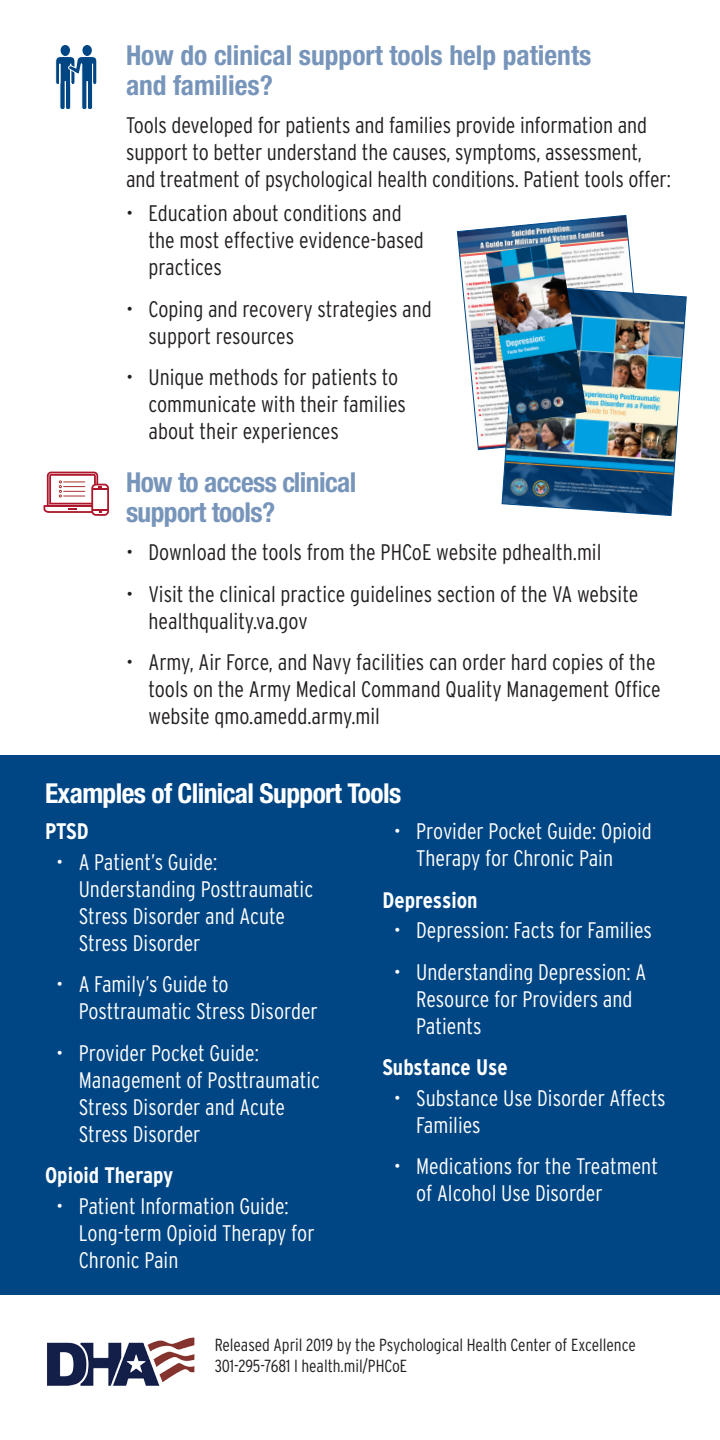
<style>
.page{position:relative;width:720px;height:1440px;background:#fff}
.page>*{position:absolute;margin:0;border:0;box-sizing:border-box;transform-origin:0 0}
.t1{font:700 condensed 27.5px/30.2px "Helvetica Neue LT Std";color:#7795ba}
.t2{font:700 condensed 27.5px/30.2px "Helvetica Neue LT Std";letter-spacing:-.02em;color:#7795ba}
.t3{font:700 condensed 27.5px "Helvetica Neue LT Std";letter-spacing:-.02em;color:#fff}
.t4{font:300 condensed 22.5px/27px "Interstate";color:#231f20}
.t5{font:300 condensed 22.5px/27px "Interstate";color:#fff}
.t6{font:700 condensed 22.5px "Interstate";color:#fff}
.t7{font:300 condensed 17.5px/21px "Interstate";letter-spacing:-.005em;color:#231f20}
</style>
<div class="page">
<div style="left:0;top:755px;width:720px;height:540px;background:#004684"></div>
<svg style="left:55px;top:45px;width:42px;height:65px"></svg>
<svg style="left:44px;top:472px;width:65px;height:44px"></svg>
<img style="left:47px;top:1337px;width:148px;height:49px">
<svg style="left:457px;top:215px;width:176px;height:235px"></svg>
<img style="left:501px;top:284px;width:186px;height:232px">
<img style="left:486px;top:242px;width:101px;height:182px">
<p class="t1" style="left:126px;top:39px;width:467px">How do clinical support tools help patients and families?</p>
<p class="t4" style="left:126px;top:112px;width:546px">Tools developed for patients and families provide information and support to better understand the causes, symptoms, assessment, and treatment of psychological health conditions. Patient tools offer:</p>
<p class="t4" style="left:149px;top:200px;width:277px;text-indent:-22px">• Education about conditions and the most effective evidence-based practices</p>
<p class="t4" style="left:149px;top:295px;width:285px;text-indent:-22px">• Coping and recovery strategies and support resources</p>
<p class="t4" style="left:149px;top:364px;width:259px;text-indent:-22px">• Unique methods for patients to communicate with their families about their experiences</p>
<p class="t2" style="left:126px;top:467px;width:232px">How to access clinical support tools?</p>
<p class="t4" style="left:126px;top:539px;width:477px">• Download the tools from the PHCoE website pdhealth.mil</p>
<p class="t4" style="left:149px;top:580px;width:491px;text-indent:-22px">• Visit the clinical practice guidelines section of the VA website healthquality.va.gov</p>
<p class="t4" style="left:149px;top:649px;width:514px;text-indent:-22px">• Army, Air Force, and Navy facilities can order hard copies of the tools on the Army Medical Command Quality Management Office website qmo.amedd.army.mil</p>
<p class="t3" style="left:45px;top:776px;width:358px">Examples of Clinical Support Tools</p>
<p class="t6" style="left:45px;top:818px;width:45px">PTSD</p>
<p class="t5" style="left:79px;top:848px;width:236px;text-indent:-22px">• A Patient’s Guide:<br>Understanding Posttraumatic<br>Stress Disorder and Acute<br>Stress Disorder</p>
<p class="t5" style="left:79px;top:971px;width:241px;text-indent:-22px">• A Family’s Guide to<br>Posttraumatic Stress Disorder</p>
<p class="t5" style="left:79px;top:1039px;width:243px;text-indent:-22px">• Provider Pocket Guide:<br>Management of Posttraumatic<br>Stress Disorder and Acute<br>Stress Disorder</p>
<p class="t6" style="left:45px;top:1161px;width:130px">Opioid Therapy</p>
<p class="t5" style="left:79px;top:1192px;width:237px;text-indent:-22px">• Patient Information Guide:<br>Long-term Opioid Therapy for<br>Chronic Pain</p>
<p class="t5" style="left:416px;top:818px;width:237px;text-indent:-22px">• Provider Pocket Guide: Opioid<br>Therapy for Chronic Pain</p>
<p class="t6" style="left:382px;top:886px;width:97px">Depression</p>
<p class="t5" style="left:394px;top:917px;width:260px">• Depression: Facts for Families</p>
<p class="t5" style="left:416px;top:958px;width:232px;text-indent:-22px">• Understanding Depression: A<br>Resource for Providers and<br>Patients</p>
<p class="t6" style="left:382px;top:1053px;width:127px">Substance Use</p>
<p class="t5" style="left:416px;top:1084px;width:251px;text-indent:-22px">• Substance Use Disorder Affects<br>Families</p>
<p class="t5" style="left:416px;top:1152px;width:243px;text-indent:-22px">• Medications for the Treatment of Alcohol Use Disorder</p>
<p class="t7" style="left:215px;top:1334px;width:423px">Released April 2019 by the Psychological Health Center of Excellence<br>301-295-7681 I health.mil/PHCoE</p>
</div>
